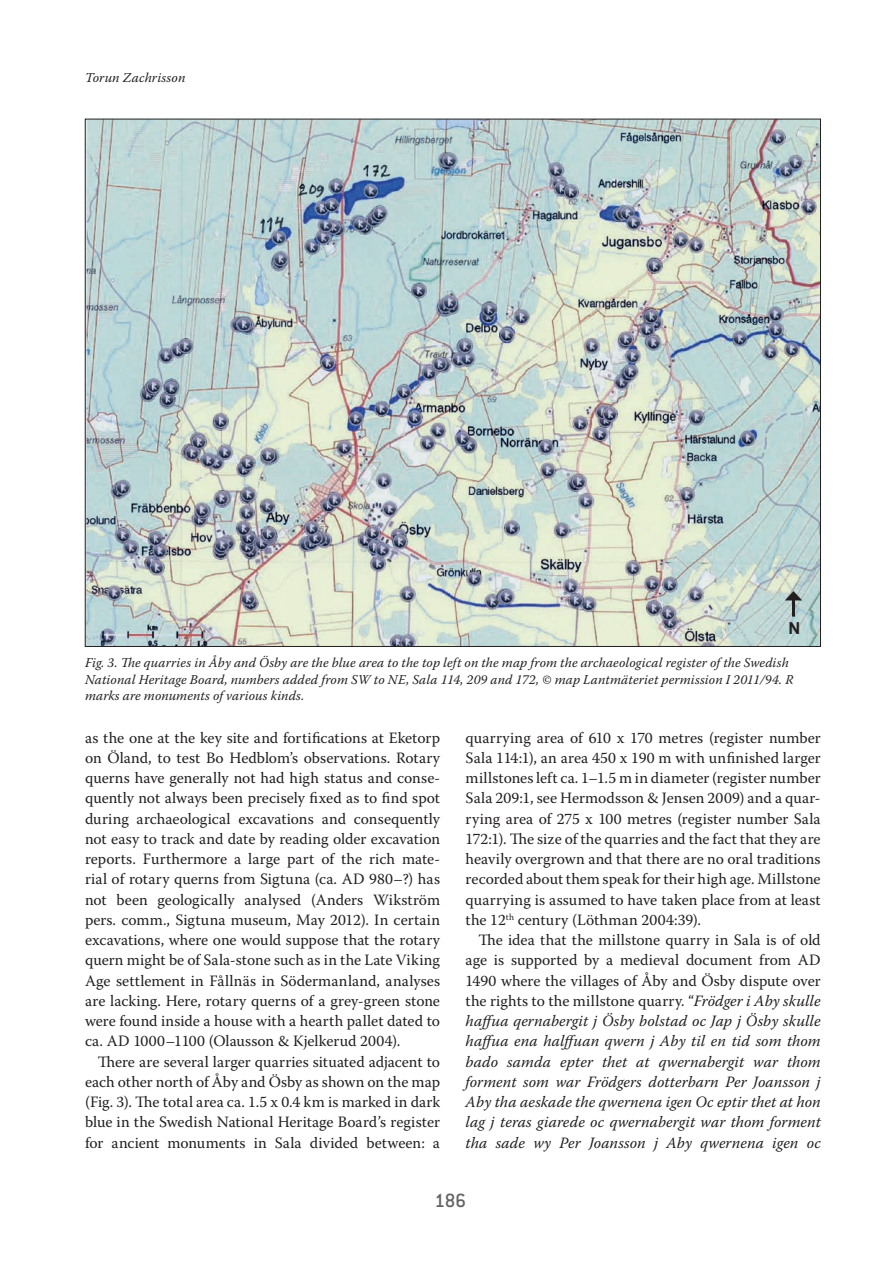
<style>
.page{position:relative;width:893px;height:1263px;background:#fff}
.page>*{position:absolute;margin:0;border:0;box-sizing:border-box;transform-origin:0 0}
.t1{font:500 21px "Conduit ITC";color:#636366}
.t2{font:700 16.5px "Arial";color:#231f20}
.t3{font:15.75px/20.2px "Warnock Pro";letter-spacing:.005em;color:#231f20;text-align:justify}
.t4{font:italic 15.75px/20.2px "Warnock Pro";letter-spacing:.005em;color:#231f20;text-align:justify}
.t5{font:italic 13.5px/16.5px "Warnock Pro";letter-spacing:.01em;color:#231f20}
.s1{font-style:normal}
</style>
<div class="page">
<img style="left:87px;top:121px;width:732px;height:524px">
<hr style="left:792px;top:598px;width:3px;height:19px;background:#231f20">
<svg style="left:785px;top:591px;width:17px;height:9px"></svg>
<p class="t5" style="left:85px;top:69px;width:102px">Torun Zachrisson</p>
<p class="t2" style="left:788px;top:617px;width:13px">N</p>
<p class="t5" style="left:85px;top:654px;width:710px">Fig. 3. The quarries in Åby and Ösby are the blue area to the top left on the map from the archaeological register of the Swedish<br>National Heritage Board, numbers added from SW to NE, Sala 114, 209 and 172, © map Lantmäteriet permission I 2011/94. R marks are monuments of various kinds.</p>
<p class="t3" style="left:85px;top:727px;width:357px">as the one at the key site and fortifications at Eketorp on Öland, to test Bo Hedblom’s observations. Rotary querns have generally not had high status and conse&shy;quently not always been precisely fixed as to find spot during archaeological excavations and consequently not easy to track and date by reading older excavation reports. Furthermore a large part of the rich mate&shy;rial of rotary querns from Sigtuna (ca. AD 980–?) has not been geologically analysed (Anders Wikström pers. comm., Sigtuna museum, May 2012). In certain excavations, where one would suppose that the rotary quern might be of Sala-stone such as in the Late Viking Age settlement in Fållnäs in Södermanland, analyses are lacking. Here, rotary querns of a grey-green stone were found inside a house with a hearth pallet dated to ca. AD 1000–1100 (Olausson &amp; Kjelkerud 2004).</p>
<p class="t3" style="left:85px;top:1051px;width:357px;text-indent:13px">There are several larger quarries situated adjacent to each other north of Åby and Ösby as shown on the map (Fig. 3). The total area ca. 1.5 x 0.4 km is marked in dark blue in the Swedish National Heritage Board’s register for ancient monuments in Sala divided between: a</p>
<p class="t3" style="left:466px;top:727px;width:357px">quarrying area of 610 x 170 metres (register number Sala 114:1), an area 450 x 190 m with unfinished larger millstones left ca. 1–1.5 m in diameter (register number Sala 209:1, see Hermodsson &amp; Jensen 2009) and a quar&shy;rying area of 275 x 100 metres (register number Sala 172:1). The size of the quarries and the fact that they are heavily overgrown and that there are no oral traditions recorded about them speak for their high age. Millstone quarrying is assumed to have taken place from at least the 12<sup>th</sup> century (Löthman 2004:39).</p>
<p class="t4" style="left:466px;top:929px;width:357px;text-indent:13px"><span class="s1">The idea that the millstone quarry in Sala is of old age is supported by a medieval document from AD 1490 where the villages of Åby and Ösby dispute over the rights to the millstone quarry</span>. <span class="s1">“</span>Frödger i Aby skulle haffua qernabergit j Ösby bolstad oc Jap j Ösby skulle haffua ena halffuan qwern j Aby til en tid som thom bado samda epter thet at qwernabergit war thom forment som war Frödgers dotterbarn Per Joansson j Aby tha aeskade the qwernena igen Oc eptir thet at hon lag j teras giarede oc qwernabergit war thom forment tha sade wy Per Joansson j Aby qwernena igen oc</p>
<h1 class="t1" style="left:434px;top:1188px;width:33px">186</h1>
</div>
